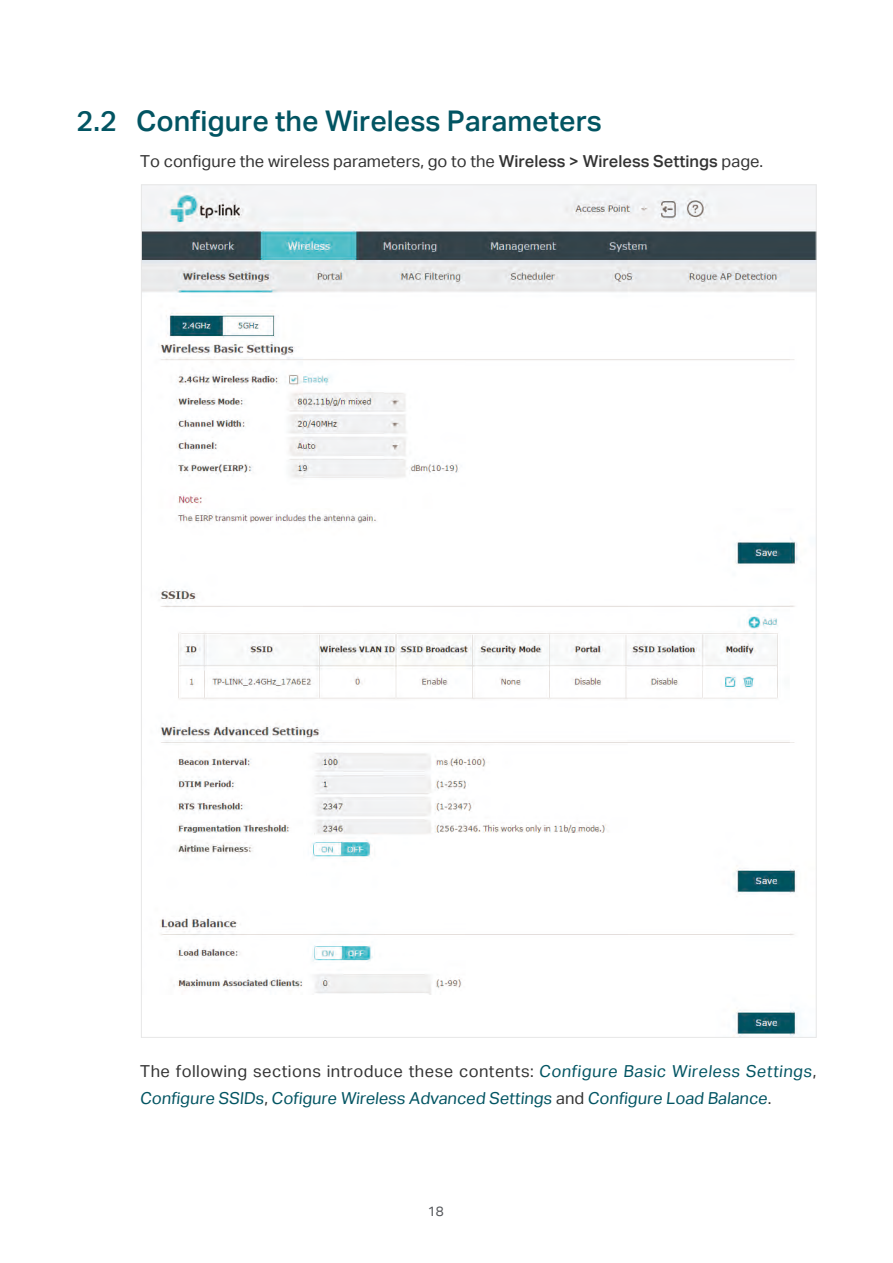
<style>
.page{position:relative;width:893px;height:1263px;background:#fff}
.page>*{position:absolute;margin:0;border:0;box-sizing:border-box;transform-origin:0 0}
.t1{font:28.5px "TP Link Aktiv Medium";color:#025462}
.t2{font:16.5px/27px "TP Link Aktiv Regular";letter-spacing:.03em;color:#025462}
.t3{font:16.5px "TP Link Aktiv Regular";color:#333}
.t4{font:13.5px "TP Link Aktiv Regular";color:#54565a}
.s1{font-family:"TP Link Aktiv Medium"}
.s2{color:#333}
</style>
<div class="page">
<img style="left:143px;top:187px;width:671px;height:848px">
<h1 class="t1" style="left:77px;top:104px;width:527px">2.2 Configure the Wireless Parameters</h1>
<p class="t3" style="left:140px;top:152px;width:624px">To configure the wireless parameters, go to the <span class="s1">Wireless &gt; Wireless Settings</span> page.</p>
<p class="t2" style="left:140px;top:1057px;width:678px"><span class="s2">The following sections introduce these contents:</span> Configure Basic Wireless Settings<span class="s2">,<br></span>Configure SSIDs<span class="s2">,</span> Cofigure Wireless Advanced Settings <span class="s2">a n d</span> Configure Load Balance<span class="s2">.</span></p>
<p class="t4" style="left:428px;top:1203px;width:17px">18</p>
</div>
